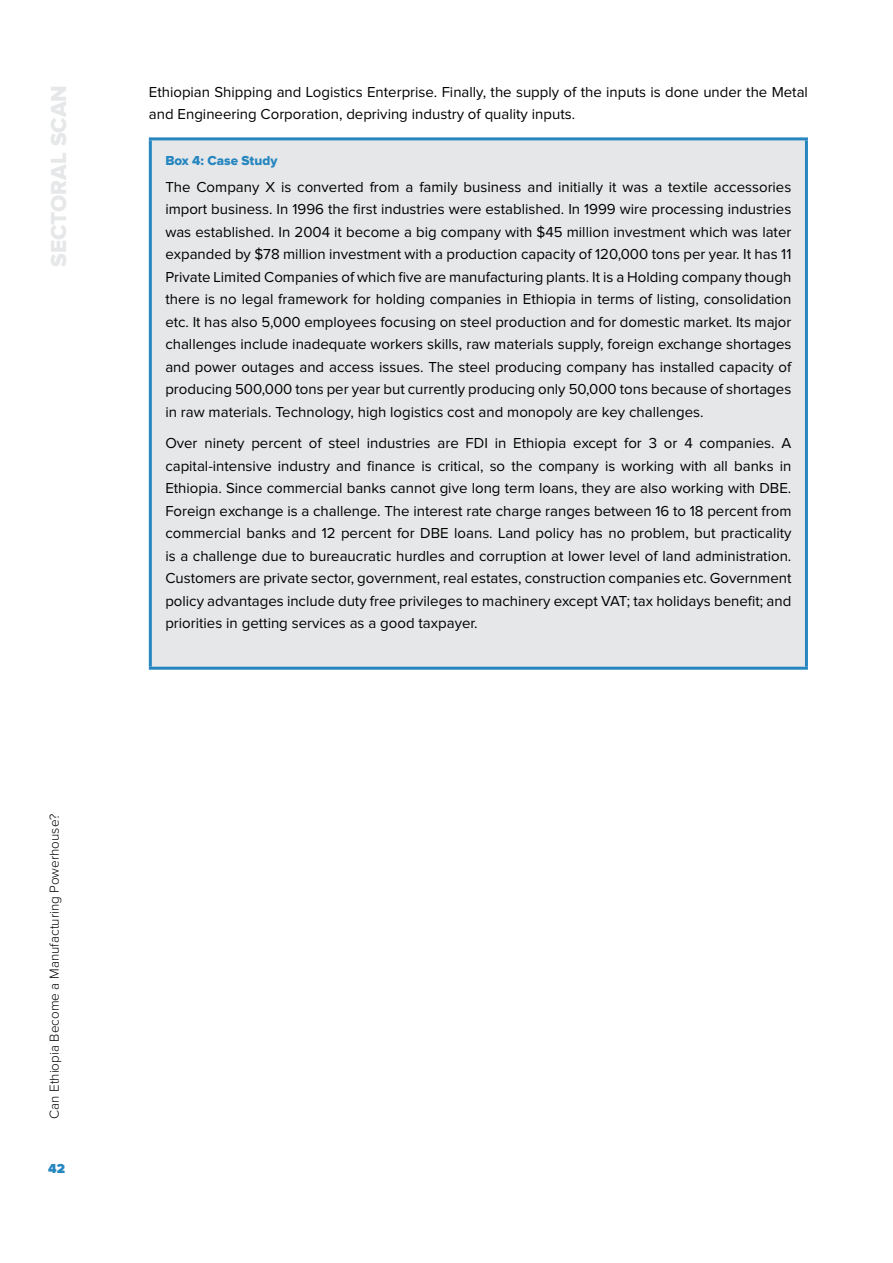
<style>
.page{position:relative;width:893px;height:1263px;background:#fff}
.page>*{position:absolute;margin:0;border:0;box-sizing:border-box;transform-origin:0 0}
.t1{font:22.5px "Proxima Nova Extrabld";color:#e6e7e8}
.t2{font:15px/22.5px "Proxima Nova";color:#000;text-align:justify}
.t3{font:300 13.5px "Proxima Nova";color:#000}
.t4{font:13.5px "Proxima Nova Extrabld";color:#2586c0}
.t5{font:900 13.5px "Proxima Nova";color:#2586c0}
</style>
<div class="page">
<div style="left:150px;top:139px;width:656px;height:529px;background:#e6e7e8"></div>
<hr style="left:149px;top:137px;width:659px;height:3px;background:#2586c0">
<hr style="left:149px;top:140px;width:3px;height:527px;background:#2586c0">
<hr style="left:805px;top:140px;width:3px;height:527px;background:#2586c0">
<hr style="left:149px;top:667px;width:659px;height:3px;background:#2586c0">
<h1 class="t1" style="left:46px;top:267px;width:183px;rotate:-90deg">SECTORAL SCAN</h1>
<p class="t3" style="left:44px;top:1119px;width:306px;rotate:-90deg">Can Ethiopia Become a Manufacturing Powerhouse?</p>
<p class="t5" style="left:48px;top:1160px;width:18px">42</p>
<p class="t2" style="left:149px;top:81px;width:661px">Ethiopian Shipping and Logistics Enterprise. Finally, the supply of the inputs is done under the Metal and Engineering Corporation, depriving industry of quality inputs.</p>
<p class="t4" style="left:165px;top:152px;width:114px">Box 4: Case Study</p>
<p class="t2" style="left:165px;top:176px;width:628px">The Company X is converted from a family business and initially it was a textile accessories import business. In 1996 the first industries were established. In 1999 wire processing industries was established. In 2004 it become a big company with $45 million investment which was later expanded by $78 million investment with a production capacity of 120,000 tons per year. It has 11<br>Private Limited Companies of which five are manufacturing plants. It is a Holding company though there is no legal framework for holding companies in Ethiopia in terms of listing, consolidation etc. It has also 5,000 employees focusing on steel production and for domestic market. Its major challenges include inadequate workers skills, raw materials supply, foreign exchange shortages and power outages and access issues. The steel producing company has installed capacity of producing 500,000 tons per year but currently producing only 50,000 tons because of shortages in raw materials. Technology, high logistics cost and monopoly are key challenges.</p>
<p class="t2" style="left:165px;top:432px;width:628px">Over ninety percent of steel industries are FDI in Ethiopia except for 3 or 4 companies. A capital-intensive industry and finance is critical, so the company is working with all banks in Ethiopia. Since commercial banks cannot give long term loans, they are also working with DBE.<br>Foreign exchange is a challenge. The interest rate charge ranges between 16 to 18 percent from commercial banks and 12 percent for DBE loans. Land policy has no problem, but practicality is a challenge due to bureaucratic hurdles and corruption at lower level of land administration.<br>Customers are private sector, government, real estates, construction companies etc. Government policy advantages include duty free privileges to machinery except VAT; tax holidays benefit; and priorities in getting services as a good taxpayer.</p>
</div>
